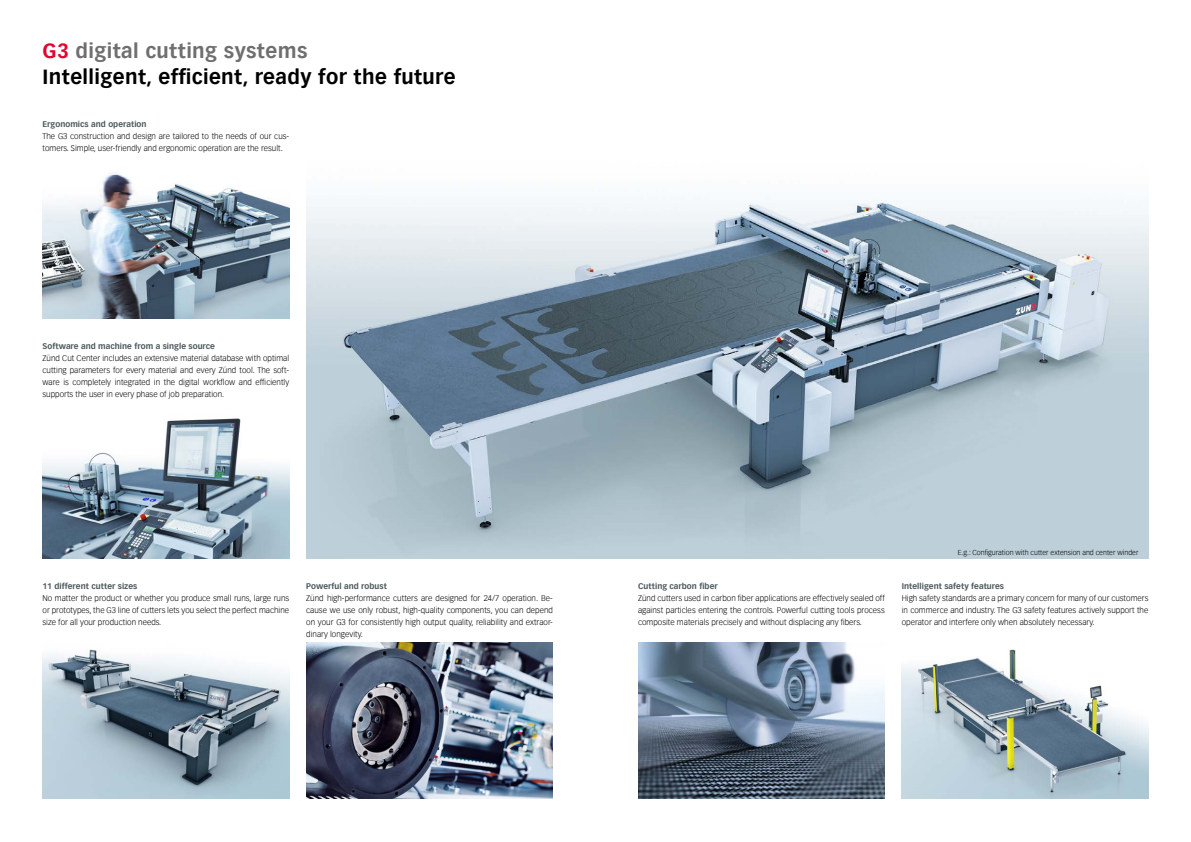
<style>
.page{position:relative;width:1191px;height:842px;background:#fff}
.page>*{position:absolute;margin:0;border:0;box-sizing:border-box;transform-origin:0 0}
.t1{font:700 20px/26px "Vectora Com";letter-spacing:.02em;color:#000}
.t2{font:300 8px/12px "Vectora Com";letter-spacing:.005em;color:#000;text-align:justify}
.t3{font:700 8px "Vectora Com";letter-spacing:.005em;color:#4c575d}
.t4{font:300 7px "Vectora Com";letter-spacing:.005em;color:#000}
.s1{color:#e4032e}
.s2{color:#706f6f}
</style>
<div class="page">
<img style="left:306px;top:198px;width:842px;height:361px">
<img style="left:43px;top:418px;width:246px;height:141px">
<img style="left:638px;top:643px;width:246px;height:156px">
<img style="left:43px;top:173px;width:246px;height:146px">
<img style="left:901px;top:649px;width:247px;height:150px">
<img style="left:43px;top:649px;width:246px;height:149px">
<img style="left:306px;top:643px;width:247px;height:155px">
<h1 class="t1" style="left:43px;top:38px;width:414px"><span class="s1">G3</span> <span class="s2">digital cutting systems<br></span>Intelligent, efficient, ready for the future</h1>
<p class="t3" style="left:43px;top:119px;width:106px">Ergonomics and operation</p>
<p class="t2" style="left:43px;top:130px;width:248px">The G3 construction and design are tailored to the needs of our cus&shy;tomers. Simple, user-friendly and ergonomic operation are the result.</p>
<p class="t3" style="left:43px;top:341px;width:174px">Software and machine from a single source</p>
<p class="t2" style="left:43px;top:352px;width:248px">Zünd Cut Center includes an extensive material database with optimal cutting parameters for every material and every Zünd tool. The soft&shy;ware is completely integrated in the digital workflow and efficiently supports the user in every phase of job preparation.</p>
<p class="t3" style="left:43px;top:581px;width:96px">11 different cutter sizes</p>
<p class="t2" style="left:43px;top:592px;width:248px">No matter the product or whether you produce small runs, large runs or prototypes, the G3 line of cutters lets you select the perfect machine size for all your production needs.</p>
<p class="t3" style="left:306px;top:581px;width:82px">Powerful and robust</p>
<p class="t2" style="left:306px;top:592px;width:248px">Zünd high-performance cutters are designed for 24/7 operation. Be&shy;cause we use only robust, high-quality components, you can depend on your G3 for consistently high output quality, reliability and extraor&shy;dinary longevity.</p>
<p class="t3" style="left:638px;top:581px;width:81px">Cutting carbon fiber</p>
<p class="t2" style="left:638px;top:592px;width:248px">Zünd cutters used in carbon fiber applications are effectively sealed off against particles entering the controls. Powerful cutting tools process composite materials precisely and without displacing any fibers.</p>
<p class="t4" style="left:957px;top:549px;width:182px">E.g.: Configuration with cutter extension and center winder</p>
<p class="t3" style="left:901px;top:581px;width:104px">Intelligent safety features</p>
<p class="t2" style="left:901px;top:592px;width:248px">High safety standards are a primary concern for many of our customers in commerce and industry. The G3 safety features actively support the operator and interfere only when absolutely necessary.</p>
</div>
